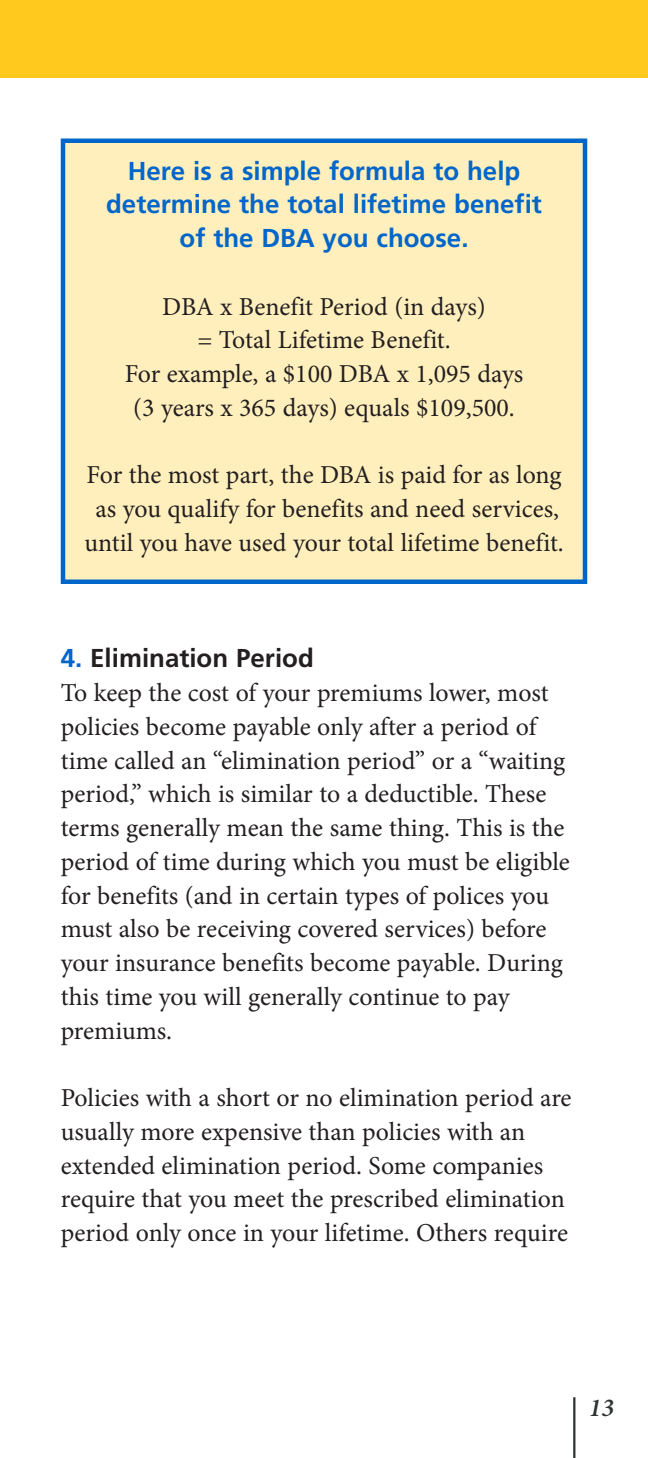
<style>
.page{position:relative;width:648px;height:1458px;background:#fff}
.page>*{position:absolute;margin:0;border:0;box-sizing:border-box;transform-origin:0 0}
.t1{font:25.88px/33.8px "Minion Pro";color:#231f20;text-align:center}
.t2{font:700 25.88px/33.8px "Frutiger LT Std";color:#0066ca;text-align:center}
.t3{font:700 25.88px "Frutiger LT Std";color:#231f20}
.t4{font:italic 600 25.88px "Minion Pro";color:#2e3332}
.s1{color:#0066ca}
</style>
<div class="page">
<hr style="left:573px;top:1397px;width:2px;height:61px;background:#2e3332">
<div style="left:63px;top:141px;width:522px;height:441px;background:#ffefbc"></div>
<div style="left:61px;top:139px;width:526px;height:445px;border:4px solid #0066ca"></div>
<hr style="left:0;top:0;width:1px;height:78px;background:#ffc91e">
<div style="left:1px;top:0;width:647px;height:78px;background:#ffc91e"></div>
<p class="t2" style="left:106px;top:156px;width:437px">Here is a simple formula to help determine the total lifetime benefit of the DBA you choose.</p>
<p class="t1" style="left:125px;top:292px;width:400px">DBA x Benefit Period (in days)<br>= Total Lifetime Benefit.<br>For example, a $100 DBA x 1,095 days (3 years x 365 days) equals $109,500.</p>
<p class="t1" style="left:84px;top:461px;width:481px">For the most part, the DBA is paid for as long as you qualify for benefits and need services, until you have used your total lifetime benefit.</p>
<p class="t3" style="left:61px;top:648px;width:255px"><span class="s1">4.</span> Elimination Period</p>
<p class="t1" style="left:61px;top:678px;width:511px;text-align:left">To keep the cost of your premiums lower, most policies become payable only after a period of time called an “elimination period” or a “waiting period,” which is similar to a deductible. These terms generally mean the same thing. This is the period of time during which you must be eligible for benefits (and in certain types of polices you must also be receiving covered services) before your insurance benefits become payable. During this time you will generally continue to pay premiums.</p>
<p class="t1" style="left:61px;top:1083px;width:512px;text-align:left">Policies with a short or no elimination period are usually more expensive than policies with an extended elimination period. Some companies require that you meet the prescribed elimination period only once in your lifetime. Others require</p>
<p class="t4" style="left:589px;top:1398px;width:27px">13</p>
</div>
